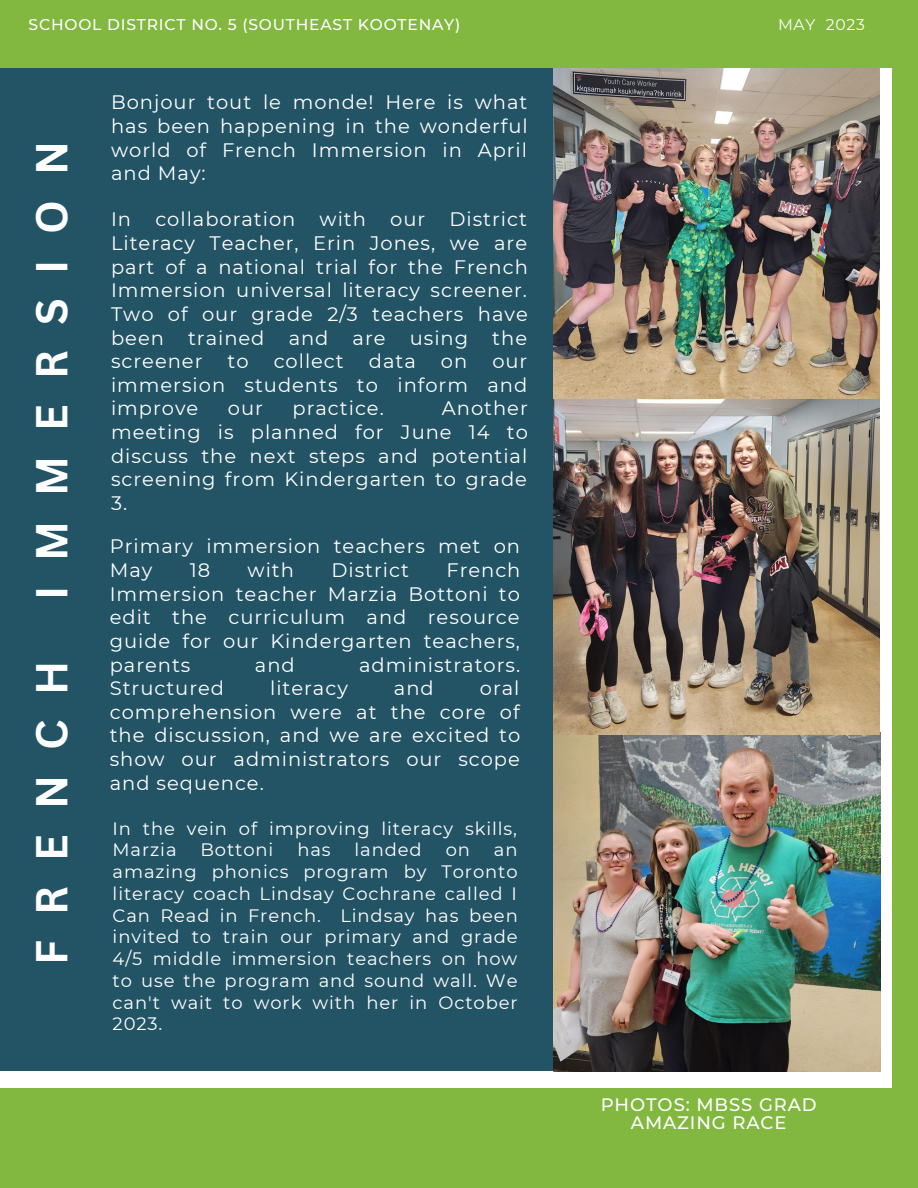
<style>
.page{position:relative;width:918px;height:1188px;background:#235465}
.page>*{position:absolute;margin:0;border:0;box-sizing:border-box;transform-origin:0 0}
.t1{font:700 43.5px "Canva Sans";letter-spacing:.575em;color:#fff}
.t2{font:19.5px/23.7px "Montserrat";letter-spacing:.05em;color:#fff;text-align:justify}
.t3{font:18px/21.8px "Montserrat";letter-spacing:.05em;color:#fff}
.t4{font:500 18px/18px "Montserrat";letter-spacing:.05em;color:#fff;text-align:center}
.t5{font:500 15.6px "Montserrat";letter-spacing:.05em;color:#fff}
.t6{font:15.6px "Montserrat";letter-spacing:.05em;color:#fff}
</style>
<div class="page">
<div style="left:0;top:1072px;width:918px;height:116px;background:#fff"></div>
<div style="left:880px;top:0;width:38px;height:1188px;background:#82b840"></div>
<div style="left:766px;top:67px;width:125px;height:1022px;background:#fff"></div>
<img style="left:553px;top:68px;width:327px;height:667px">
<img style="left:554px;top:733px;width:327px;height:338px">
<div style="left:0;top:1089px;width:918px;height:99px;background:#82b840"></div>
<div style="left:0;top:0;width:918px;height:68px;background:#82b840"></div>
<p class="t5" style="left:29px;top:15px;width:433px">SCHOOL DISTRICT NO. 5 (SOUTHEAST KOOTENAY)</p>
<p class="t6" style="left:778px;top:15px;width:88px">MAY 2023</p>
<p class="t1" style="left:21px;top:600px;width:460px;rotate:-90deg">IMMERSION</p>
<p class="t1" style="left:21px;top:965px;width:306px;rotate:-90deg">FRENCH</p>
<p class="t2" style="left:111px;top:90px;width:418px">Bonjour tout le monde! Here is what has been happening in the wonderful world of French Immersion in April and May:</p>
<p class="t2" style="left:111px;top:208px;width:418px">In collaboration with our District Literacy Teacher, Erin Jones, we are part of a national trial for the French Immersion universal literacy screener.<br>Two of our grade 2/3 teachers have been trained and are using the screener</p>
<p class="t2" style="left:228px;top:349px;width:23px">to</p>
<p class="t2" style="left:274px;top:349px;width:72px">collect</p>
<p class="t2" style="left:369px;top:349px;width:49px">data</p>
<p class="t2" style="left:441px;top:349px;width:28px">on</p>
<p class="t2" style="left:111px;top:349px;width:418px;text-indent:381px">our immersion students to inform and improve</p>
<p class="t2" style="left:111px;top:397px;width:418px;text-indent:331px">Another meeting is planned for June 14 to discuss the next steps and potential screening from Kindergarten to grade 3.</p>
<p class="t2" style="left:228px;top:397px;width:37px">our</p>
<p class="t2" style="left:293px;top:397px;width:93px">practice.</p>
<p class="t2" style="left:110px;top:535px;width:412px">Primary immersion teachers met on<br>May</p>
<p class="t2" style="left:110px;top:558px;width:412px;text-indent:337px">French Immersion teacher Marzia Bottoni to edit the curriculum and resource guide for our Kindergarten teachers, parents</p>
<p class="t2" style="left:190px;top:558px;width:22px">18</p>
<p class="t2" style="left:248px;top:558px;width:48px">with</p>
<p class="t2" style="left:331px;top:558px;width:79px">District</p>
<p class="t2" style="left:255px;top:653px;width:41px">and</p>
<p class="t2" style="left:359px;top:653px;width:162px">administrators.</p>
<p class="t2" style="left:110px;top:676px;width:412px;text-indent:370px">oral comprehension were at the core of the discussion, and we are excited to show our administrators our scope and sequence.</p>
<p class="t2" style="left:110px;top:676px;width:116px">Structured</p>
<p class="t2" style="left:270px;top:676px;width:79px">literacy</p>
<p class="t2" style="left:394px;top:676px;width:41px">and</p>
<p class="t3" style="left:113px;top:817px;width:406px">In the vein of improving literacy skills,<br>Marzia</p>
<p class="t3" style="left:201px;top:839px;width:74px">Bottoni</p>
<p class="t3" style="left:297px;top:839px;width:35px">has</p>
<p class="t3" style="left:355px;top:839px;width:69px">landed</p>
<p class="t3" style="left:446px;top:839px;width:26px">on</p>
<p class="t3" style="left:113px;top:839px;width:407px;text-align:justify;text-indent:381px">an amazing phonics program by Toronto literacy coach Lindsay Cochrane called I Can Read in French. Lindsay has been invited to train our primary and grade 4/5 middle immersion teachers on how to use the program and sound wall. We can't wait to work with her in October 2023.</p>
<p class="t4" style="left:601px;top:1096px;width:217px">PHOTOS: MBSS GRAD<br>AMAZING RACE</p>
</div>
